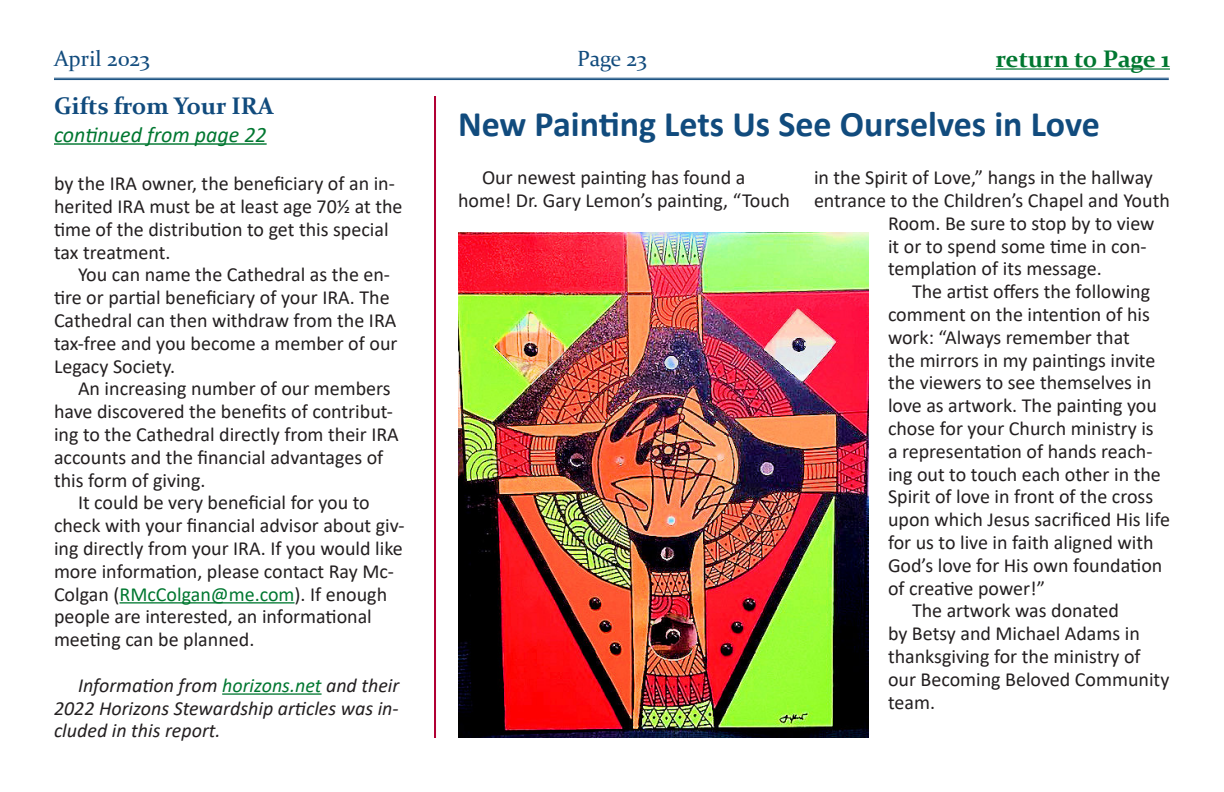
<style>
.page{position:relative;width:1224px;height:792px;background:#fff}
.page>*{position:absolute;margin:0;border:0;box-sizing:border-box;transform-origin:0 0}
._2ndary_Head{font:700 36px "Calibri";color:#114b7d}
.Cont_fr_Header_Blue{font:700 24px "Constantia";color:#114b7d}
.t1{font:700 24px "Constantia";color:#007730}
.Cont_From_Page{font:italic 22px "Calibri";color:#007730}
.t2{font:22px "Constantia";letter-spacing:-.01em;color:#114b7d}
.BTI_-_1_column{font:20px/22.8px "Calibri";color:#231f20}
.BTI_-_1_column-2{font:italic 20px/22.8px "Calibri";color:#231f20;text-align:justify}
.s1{color:#007730}
</style>
<div class="page">
<hr style="left:54px;top:78px;width:1115px;height:1px;background:#114b7d">
<hr style="left:54px;top:79px;width:1115px;height:1px;background:#114b7d">
<hr style="left:996px;top:68px;width:174px;height:2px;background:#007730">
<hr style="left:120px;top:602px;width:175px;height:2px;background:#007730">
<hr style="left:222px;top:693px;width:100px;height:2px;background:#007730">
<hr style="left:54px;top:143px;width:213px;height:2px;background:#007730">
<hr style="left:434px;top:96px;width:2px;height:642px;background:#b10034">
<img style="left:458px;top:232px;width:410px;height:506px">
<p class="t2" style="left:54px;top:43px;width:97px">April 2023</p>
<p class="t2" style="left:577px;top:43px;width:71px">Page 23</p>
<p class="t1" style="left:996px;top:43px;width:176px">return to Page 1</p>
<p class="Cont_fr_Header_Blue" style="left:54px;top:89px;width:221px">Gifts from Your IRA</p>
<p class="Cont_From_Page" style="left:54px;top:119px;width:214px">continued from page 22</p>
<p class="BTI_-_1_column" style="left:54px;top:172px;width:350px">by the IRA owner, the beneficiary of an in&shy;herited IRA must be at least age 70½ at the time of the distribution to get this special tax treatment.</p>
<p class="BTI_-_1_column" style="left:54px;top:263px;width:345px;text-indent:24px">You can name the Cathedral as the en&shy;tire or partial beneficiary of your IRA. The Cathedral can then withdraw from the IRA tax-free and you become a member of our Legacy Society.</p>
<p class="BTI_-_1_column" style="left:54px;top:377px;width:346px;text-indent:24px">An increasing number of our members have discovered the benefits of contribut&shy;ing to the Cathedral directly from their IRA accounts and the financial advantages of this form of giving.</p>
<p class="BTI_-_1_column" style="left:54px;top:491px;width:352px;text-indent:24px">It could be very beneficial for you to check with your financial advisor about giv&shy;ing directly from your IRA. If you would like more information, please contact Ray Mc-Colgan (<span class="s1">RMcColgan@me.com</span>). If enough people are interested, an informational meeting can be planned.</p>
<p class="BTI_-_1_column-2" style="left:54px;top:673px;width:347px;text-indent:24px">Information from <span class="s1">horizons.net</span> and their 2022 Horizons Stewardship articles was in&shy;cluded in this report.</p>
<p class="_2ndary_Head" style="left:458px;top:99px;width:644px">New Painting Lets Us See Ourselves in Love</p>
<p class="BTI_-_1_column" style="left:458px;top:166px;width:333px;text-indent:24px">Our newest painting has found a home! Dr. Gary Lemon’s painting, “Touch</p>
<p class="BTI_-_1_column" style="left:814px;top:166px;width:340px">in the Spirit of Love,” hangs in the hallway</p>
<p class="BTI_-_1_column" style="left:814px;top:188px;width:357px">entrance to the Children’s Chapel and Youth</p>
<p class="BTI_-_1_column" style="left:888px;top:211px;width:268px">Room. Be sure to stop by to view</p>
<p class="BTI_-_1_column" style="left:888px;top:234px;width:260px">it or to spend some time in con-</p>
<p class="BTI_-_1_column" style="left:888px;top:257px;width:215px">templation of its message.</p>
<p class="BTI_-_1_column" style="left:888px;top:280px;width:284px;text-indent:24px">The artist offers the following comment on the intention of his work: “Always remember that<br>the mirrors in my paintings invite the viewers to see themselves in love as artwork. The painting you chose for your Church ministry is<br>a representation of hands reach&shy;ing out to touch each other in the<br>Spirit of love in front of the cross upon which Jesus sacrificed His life for us to live in faith aligned with<br>God’s love for His own foundation of creative power!”</p>
<p class="BTI_-_1_column" style="left:888px;top:599px;width:283px;text-indent:24px">The artwork was donated<br>by Betsy and Michael Adams in thanksgiving for the ministry of our Becoming Beloved Community team.</p>
</div>
